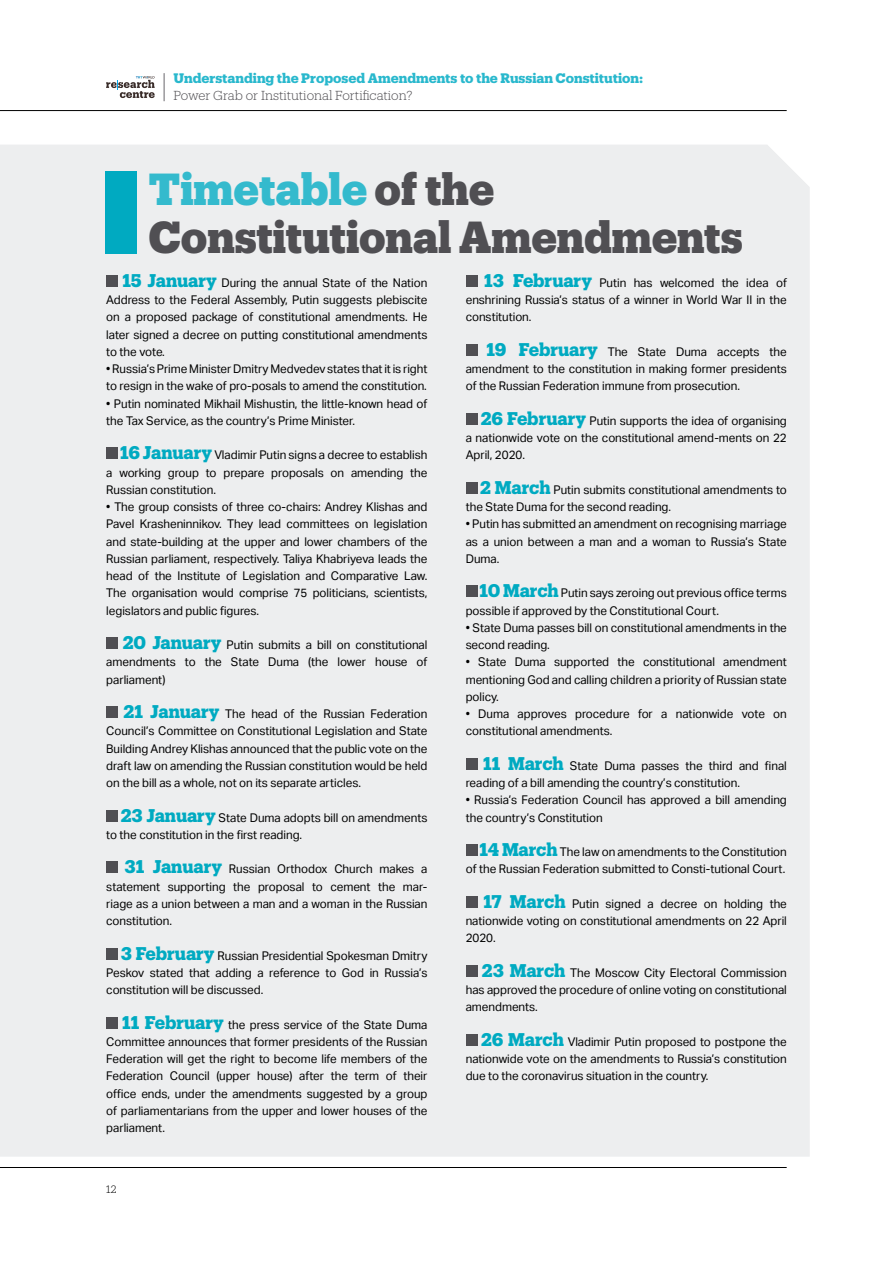
<style>
.page{position:relative;width:893px;height:1263px;background:#fff}
.page>*{position:absolute;margin:0;border:0;box-sizing:border-box;transform-origin:0 0}
.t1{font:900 43.95px/48px "Produkt";letter-spacing:-.005em;color:#504f53}
.t2{font:700 13.5px "Produkt";color:#29b8cd}
.t3{font:300 12.75px "Produkt";color:#504f53}
.t4{font:12px/17.2px "Aktiv Grotesk";letter-spacing:-.005em;color:#000;text-align:justify}
.t5{font:300 10.5px "Produkt";color:#000}
.s1{color:#34bacd}
.s2{font-family:"Produkt";font-weight:700;font-size:18px;color:#00aac1}
</style>
<div class="page">
<hr style="left:0;top:110px;width:787px;height:1px;background:#000">
<svg style="left:164px;top:73px;width:1px;height:28px"></svg>
<svg style="left:106px;top:76px;width:49px;height:22px"></svg>
<hr style="left:0;top:1167px;width:787px;height:1px;background:#000">
<div style="left:0;top:145px;width:810px;height:1012px;background:#edeeef"></div>
<div style="left:106px;top:275px;width:12px;height:12px;background:#504f53"></div>
<div style="left:106px;top:447px;width:12px;height:12px;background:#504f53"></div>
<div style="left:106px;top:637px;width:12px;height:12px;background:#504f53"></div>
<div style="left:106px;top:706px;width:12px;height:12px;background:#504f53"></div>
<div style="left:106px;top:810px;width:12px;height:12px;background:#504f53"></div>
<div style="left:106px;top:861px;width:12px;height:12px;background:#504f53"></div>
<div style="left:106px;top:948px;width:12px;height:12px;background:#504f53"></div>
<div style="left:106px;top:1017px;width:12px;height:12px;background:#504f53"></div>
<div style="left:466px;top:275px;width:12px;height:12px;background:#504f53"></div>
<div style="left:466px;top:344px;width:12px;height:12px;background:#504f53"></div>
<div style="left:466px;top:413px;width:12px;height:12px;background:#504f53"></div>
<div style="left:466px;top:482px;width:12px;height:12px;background:#504f53"></div>
<div style="left:466px;top:585px;width:12px;height:12px;background:#504f53"></div>
<div style="left:466px;top:758px;width:12px;height:12px;background:#504f53"></div>
<div style="left:466px;top:844px;width:12px;height:12px;background:#504f53"></div>
<div style="left:466px;top:896px;width:12px;height:12px;background:#504f53"></div>
<div style="left:466px;top:965px;width:12px;height:12px;background:#504f53"></div>
<div style="left:466px;top:1034px;width:12px;height:12px;background:#504f53"></div>
<div style="left:105px;top:172px;width:31px;height:82px;background:#00aac1"></div>
<p class="t2" style="left:174px;top:68px;width:471px">Understanding the Proposed Amendments to the Russian Constitution:</p>
<p class="t3" style="left:174px;top:86px;width:241px">Power Grab or Institutional Fortification?</p>
<h1 class="t1" style="left:149px;top:162px;width:596px"><span class="s1">Timetable</span> of the<br>Constitutional Amendments</h1>
<p class="t4" style="left:106px;top:274px;width:323px;text-indent:16px"><span class="s2">15 January</span> During the annual State of the Nation Address to the Federal Assembly, Putin suggests plebiscite on a proposed package of constitutional amendments. He later signed a decree on putting constitutional amendments to the vote.</p>
<p class="t4" style="left:106px;top:360px;width:323px">• Russia’s Prime Minister Dmitry Medvedev states that it is right to resign in the wake of pro-posals to amend the constitution.</p>
<p class="t4" style="left:106px;top:395px;width:323px">• Putin nominated Mikhail Mishustin, the little-known head of the Tax Service, as the country’s Prime Minister.</p>
<p class="t4" style="left:106px;top:446px;width:323px;text-indent:14px"><span class="s2">16 January</span> Vladimir Putin signs a decree to establish a working group to prepare proposals on amending the Russian constitution.</p>
<p class="t4" style="left:106px;top:498px;width:323px">• The group consists of three co-chairs: Andrey Klishas and Pavel Krasheninnikov. They lead committees on legislation and state-building at the upper and lower chambers of the Russian parliament, respectively. Taliya Khabriyeva leads the head of the Institute of Legislation and Comparative Law.<br>The organisation would comprise 75 politicians, scientists, legislators and public figures.</p>
<p class="t4" style="left:106px;top:636px;width:323px;text-indent:16px"><span class="s2">20 January</span> Putin submits a bill on constitutional amendments to the State Duma (the lower house of parliament)</p>
<p class="t4" style="left:106px;top:705px;width:323px;text-indent:17px"><span class="s2">21 January</span> The head of the Russian Federation Council’s Committee on Constitutional Legislation and State Building Andrey Klishas announced that the public vote on the draft law on amending the Russian constitution would be held on the bill as a whole, not on its separate articles.</p>
<p class="t4" style="left:106px;top:809px;width:323px;text-indent:15px"><span class="s2">23 January</span> State Duma adopts bill on amendments to the constitution in the first reading.</p>
<p class="t4" style="left:106px;top:860px;width:323px;text-indent:18px"><span class="s2">31 January</span> Russian Orthodox Church makes a statement supporting the proposal to cement the mar&shy;riage as a union between a man and a woman in the Russian constitution.</p>
<p class="t4" style="left:106px;top:947px;width:323px;text-indent:15px"><span class="s2">3 February</span> Russian Presidential Spokesman Dmitry Peskov stated that adding a reference to God in Russia’s constitution will be discussed.</p>
<p class="t4" style="left:106px;top:1016px;width:323px;text-indent:16px"><span class="s2">11 February</span> the press service of the State Duma Committee announces that former presidents of the Russian Federation will get the right to become life members of the Federation Council (upper house) after the term of their office ends, under the amendments suggested by a group of parliamentarians from the upper and lower houses of the parliament.</p>
<p class="t5" style="left:106px;top:1182px;width:12px">12</p>
<p class="t4" style="left:466px;top:274px;width:323px;text-indent:19px"><span class="s2">13 February</span> Putin has welcomed the idea of enshrining Russia’s status of a winner in World War II in the constitution.</p>
<p class="t4" style="left:466px;top:343px;width:323px;text-indent:21px"><span class="s2">19 February</span> The State Duma accepts the amendment to the constitution in making former presidents of the Russian Federation immune from prosecution.</p>
<p class="t4" style="left:466px;top:412px;width:323px;text-indent:15px"><span class="s2">26 February</span> Putin supports the idea of organising a nationwide vote on the constitutional amend-ments on 22<br>April, 2020.</p>
<p class="t4" style="left:466px;top:481px;width:323px;text-indent:15px"><span class="s2">2 March</span> Putin submits constitutional amendments to the State Duma for the second reading.</p>
<p class="t4" style="left:466px;top:515px;width:323px">• Putin has submitted an amendment on recognising marriage as a union between a man and a woman to Russia’s State Duma.</p>
<p class="t4" style="left:466px;top:584px;width:323px;text-indent:14px"><span class="s2">10 March</span> Putin says zeroing out previous office terms possible if approved by the Constitutional Court.</p>
<p class="t4" style="left:466px;top:619px;width:323px">• State Duma passes bill on constitutional amendments in the second reading.</p>
<p class="t4" style="left:466px;top:653px;width:323px">• State Duma supported the constitutional amendment mentioning God and calling children a priority of Russian state policy.</p>
<p class="t4" style="left:466px;top:705px;width:323px">• Duma approves procedure for a nationwide vote on constitutional amendments.</p>
<p class="t4" style="left:466px;top:757px;width:323px;text-indent:17px"><span class="s2">11 March</span> State Duma passes the third and final reading of a bill amending the country’s constitution.</p>
<p class="t4" style="left:466px;top:791px;width:323px">• Russia’s Federation Council has approved a bill amending the country’s Constitution</p>
<p class="t4" style="left:466px;top:843px;width:323px;text-align:right"><span class="s2">14 March</span> The law on amendments to the Constitution<br>of the Russian Federation submitted to Consti-tutional Court.</p>
<p class="t4" style="left:466px;top:895px;width:323px;text-indent:18px"><span class="s2">17 March</span> Putin signed a decree on holding the nationwide voting on constitutional amendments on 22 April 2020.</p>
<p class="t4" style="left:466px;top:964px;width:323px;text-indent:16px"><span class="s2">23 March</span> The Moscow City Electoral Commission has approved the procedure of online voting on constitutional amendments.</p>
<p class="t4" style="left:466px;top:1033px;width:323px;text-indent:15px"><span class="s2">26 March</span> Vladimir Putin proposed to postpone the nationwide vote on the amendments to Russia’s constitution due to the coronavirus situation in the country.</p>
</div>
